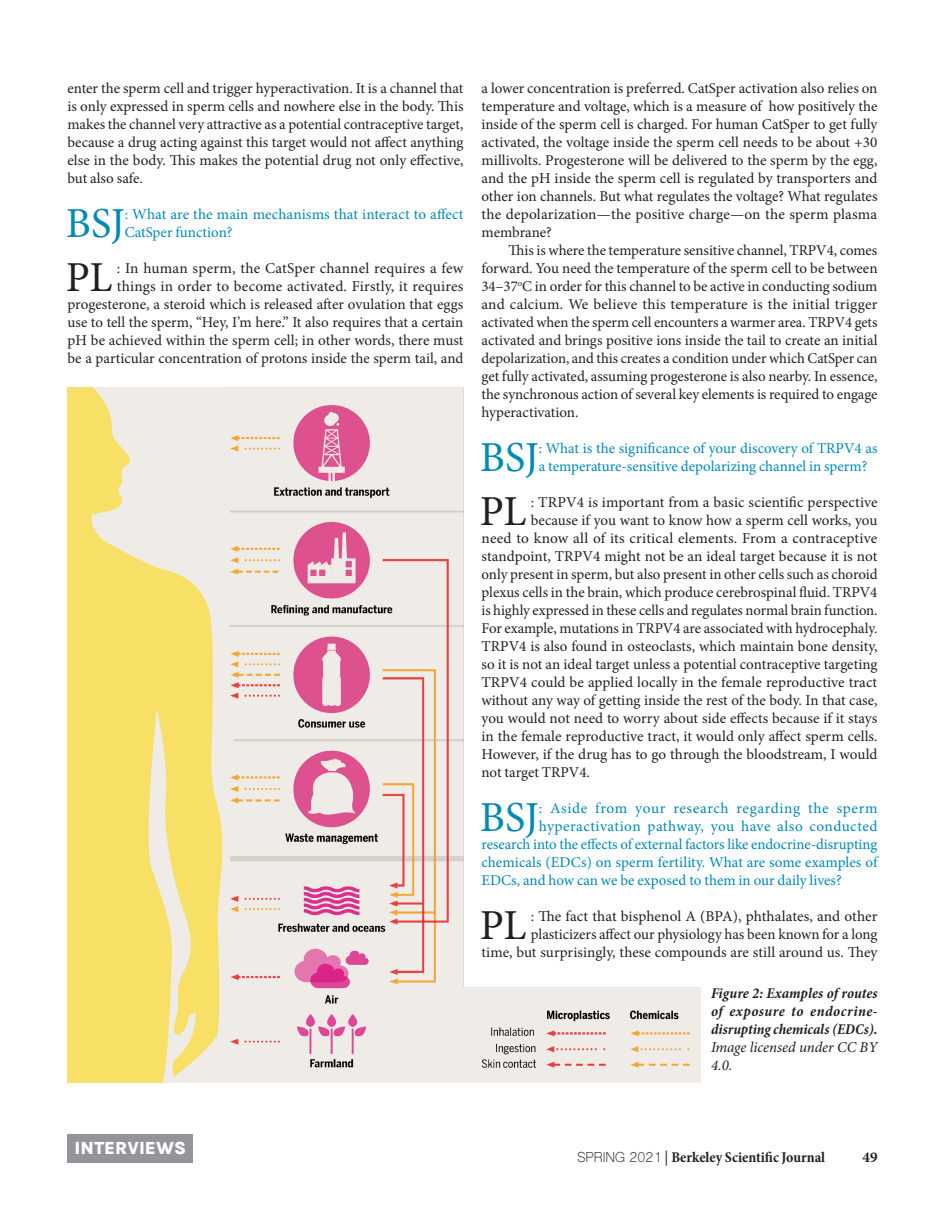
<style>
.page{position:relative;width:945px;height:1215px;background:#fff}
.page>*{position:absolute;margin:0;border:0;box-sizing:border-box;transform-origin:0 0}
.BSJ_-_Body_-_DropCap{font:42.75px "Minion Pro";letter-spacing:-.005em;color:#0089b7}
.Prof_-_Body_-_DropCa{font:42.75px "Minion Pro";color:#231f20}
.t1{font:800 18px "Karla";color:#fff}
.Prof_-_Body_-_DropCa-2{font:15px/18px "Minion Pro";color:#231f20;text-align:justify}
.Prof_-_Body_-_Indent{font:15px/18px "Minion Pro";color:#231f20;text-align:justify}
.BSJ_-_Body_-_DropCap-2{font:15px/18px "Minion Pro";color:#0089b7}
.Captions{font:italic 700 condensed 15px/18px "Minion Pro";letter-spacing:.01em;color:#231f20;text-align:justify}
.BSJ_-_Body_-_DropCap-3{font:15px "Minion Pro";letter-spacing:.03em;color:#0089b7}
.BSJ_-_Body_-_DropCap-4{font:15px "Minion Pro";letter-spacing:.04em;color:#0089b7}
.t2{font:700 condensed 15px "Minion Pro";color:#231f20}
.t3{font:700 15px "Minion Pro";color:#231f20}
.s1{font-weight:400;font-stretch:normal}
.s2{font-family:"Shree Dev 0714";font-weight:400;font-stretch:normal;font-size:13.5px}
</style>
<div class="page">
<div style="left:68px;top:1134px;width:125px;height:28px;background:#939598"></div>
<img style="left:68px;top:388px;width:632px;height:695px">
<p class="Prof_-_Body_-_DropCa-2" style="left:68px;top:79px;width:398px">enter the sperm cell and trigger hyperactivation. It is a channel that is only expressed in sperm cells and nowhere else in the body. This makes the channel very attractive as a potential contraceptive target, because a drug acting against this target would not affect anything else in the body. This makes the potential drug not only effective, but also safe.</p>
<p class="BSJ_-_Body_-_DropCap" style="left:66px;top:195px;width:60px">BSJ</p>
<p class="BSJ_-_Body_-_DropCap-2" style="left:125px;top:205px;width:340px">: What are the main mechanisms that interact to affect<br>CatSper function?</p>
<p class="Prof_-_Body_-_DropCa" style="left:66px;top:249px;width:48px">PL</p>
<p class="Prof_-_Body_-_DropCa-2" style="left:68px;top:259px;width:398px;text-align:right">: In human sperm, the CatSper channel requires a few<br>things in order to become activated. Firstly, it requires progesterone, a steroid which is released after ovulation that eggs use to tell the sperm, “Hey, I’m here.” It also requires that a certain pH be achieved within the sperm cell; in other words, there must be a particular concentration of protons inside the sperm tail, and</p>
<p class="Prof_-_Body_-_DropCa-2" style="left:482px;top:79px;width:398px">a lower concentration is preferred. CatSper activation also relies on temperature and voltage, which is a measure of how positively the inside of the sperm cell is charged. For human CatSper to get fully activated, the voltage inside the sperm cell needs to be about +30 millivolts. Progesterone will be delivered to the sperm by the egg, and the pH inside the sperm cell is regulated by transporters and other ion channels. But what regulates the voltage? What regulates the depolarization—the positive charge—on the sperm plasma membrane?</p>
<p class="Prof_-_Body_-_Indent" style="left:482px;top:241px;width:398px;text-indent:27px">This is where the temperature sensitive channel, TRPV4, comes forward. You need the temperature of the sperm cell to be between 34–37<sup>o</sup>C in order for this channel to be active in conducting sodium and calcium. We believe this temperature is the initial trigger activated when the sperm cell encounters a warmer area. TRPV4 gets activated and brings positive ions inside the tail to create an initial depolarization, and this creates a condition under which CatSper can get fully activated, assuming progesterone is also nearby. In essence, the synchronous action of several key elements is required to engage hyperactivation.</p>
<p class="BSJ_-_Body_-_DropCap" style="left:480px;top:429px;width:60px">BSJ</p>
<p class="BSJ_-_Body_-_DropCap-2" style="left:539px;top:439px;width:340px">: What is the significance of your discovery of TRPV4 as a temperature-sensitive depolarizing channel in sperm?</p>
<p class="Prof_-_Body_-_DropCa" style="left:480px;top:483px;width:48px">PL</p>
<p class="Prof_-_Body_-_DropCa-2" style="left:531px;top:493px;width:348px">: TRPV4 is important from a basic scientific perspective</p>
<p class="Prof_-_Body_-_DropCa-2" style="left:531px;top:511px;width:348px">because if you want to know how a sperm cell works, you</p>
<p class="Prof_-_Body_-_DropCa-2" style="left:482px;top:529px;width:397px">need to know all of its critical elements. From a contraceptive</p>
<p class="Prof_-_Body_-_DropCa-2" style="left:482px;top:547px;width:397px">standpoint, TRPV4 might not be an ideal target because it is not</p>
<p class="Prof_-_Body_-_DropCa-2" style="left:482px;top:565px;width:398px">only present in sperm, but also present in other cells such as choroid</p>
<p class="Prof_-_Body_-_DropCa-2" style="left:482px;top:583px;width:397px">plexus cells in the brain, which produce cerebrospinal fluid. TRPV4</p>
<p class="Prof_-_Body_-_DropCa-2" style="left:482px;top:601px;width:398px">is highly expressed in these cells and regulates normal brain function.</p>
<p class="Prof_-_Body_-_DropCa-2" style="left:482px;top:619px;width:398px">For example, mutations in TRPV4 are associated with hydrocephaly.</p>
<p class="Prof_-_Body_-_DropCa-2" style="left:482px;top:637px;width:398px">TRPV4 is also found in osteoclasts, which maintain bone density,</p>
<p class="Prof_-_Body_-_DropCa-2" style="left:482px;top:655px;width:397px">so it is not an ideal target unless a potential contraceptive targeting</p>
<p class="Prof_-_Body_-_DropCa-2" style="left:482px;top:673px;width:397px">TRPV4 could be applied locally in the female reproductive tract</p>
<p class="Prof_-_Body_-_DropCa-2" style="left:482px;top:691px;width:398px">without any way of getting inside the rest of the body. In that case,</p>
<p class="Prof_-_Body_-_DropCa-2" style="left:482px;top:709px;width:397px">you would not need to worry about side effects because if it stays</p>
<p class="Prof_-_Body_-_DropCa-2" style="left:482px;top:727px;width:398px">in the female reproductive tract, it would only affect sperm cells.</p>
<p class="Prof_-_Body_-_DropCa-2" style="left:482px;top:745px;width:398px">However, if the drug has to go through the bloodstream, I would</p>
<p class="Prof_-_Body_-_DropCa-2" style="left:482px;top:763px;width:110px">not target TRPV4.</p>
<p class="BSJ_-_Body_-_DropCap" style="left:480px;top:789px;width:60px">BSJ</p>
<p class="BSJ_-_Body_-_DropCap-4" style="left:539px;top:798px;width:340px">: Aside from your research regarding the sperm</p>
<p class="BSJ_-_Body_-_DropCap-3" style="left:539px;top:816px;width:340px">hyperactivation pathway, you have also conducted</p>
<p class="BSJ_-_Body_-_DropCap-2" style="left:482px;top:835px;width:397px">research into the effects of external factors like endocrine-disrupting</p>
<p class="BSJ_-_Body_-_DropCap-2" style="left:482px;top:853px;width:397px">chemicals (EDCs) on sperm fertility. What are some examples of</p>
<p class="BSJ_-_Body_-_DropCap-2" style="left:482px;top:871px;width:362px">EDCs, and how can we be exposed to them in our daily lives?</p>
<p class="Prof_-_Body_-_DropCa" style="left:480px;top:897px;width:48px">PL</p>
<p class="Prof_-_Body_-_DropCa-2" style="left:482px;top:907px;width:398px;text-align:right">: The fact that bisphenol A (BPA), phthalates, and other plasticizers affect our physiology has been known for a long<br>time, but surprisingly, these compounds are still around us. They</p>
<p class="Captions" style="left:711px;top:984px;width:168px">Figure 2: Examples of routes of exposure to endocrine&shy;disrupting chemicals (EDCs).<br><span class="s1">Image licensed under CC BY 4.0.</span></p>
<p class="t1" style="left:75px;top:1137px;width:113px">INTERVIEWS</p>
<p class="t2" style="left:577px;top:1147px;width:249px"><span class="s2">SPRING 2021</span> <span class="s1">|</span> Berkeley Scientific Journal</p>
<p class="t3" style="left:863px;top:1147px;width:16px">49</p>
</div>
